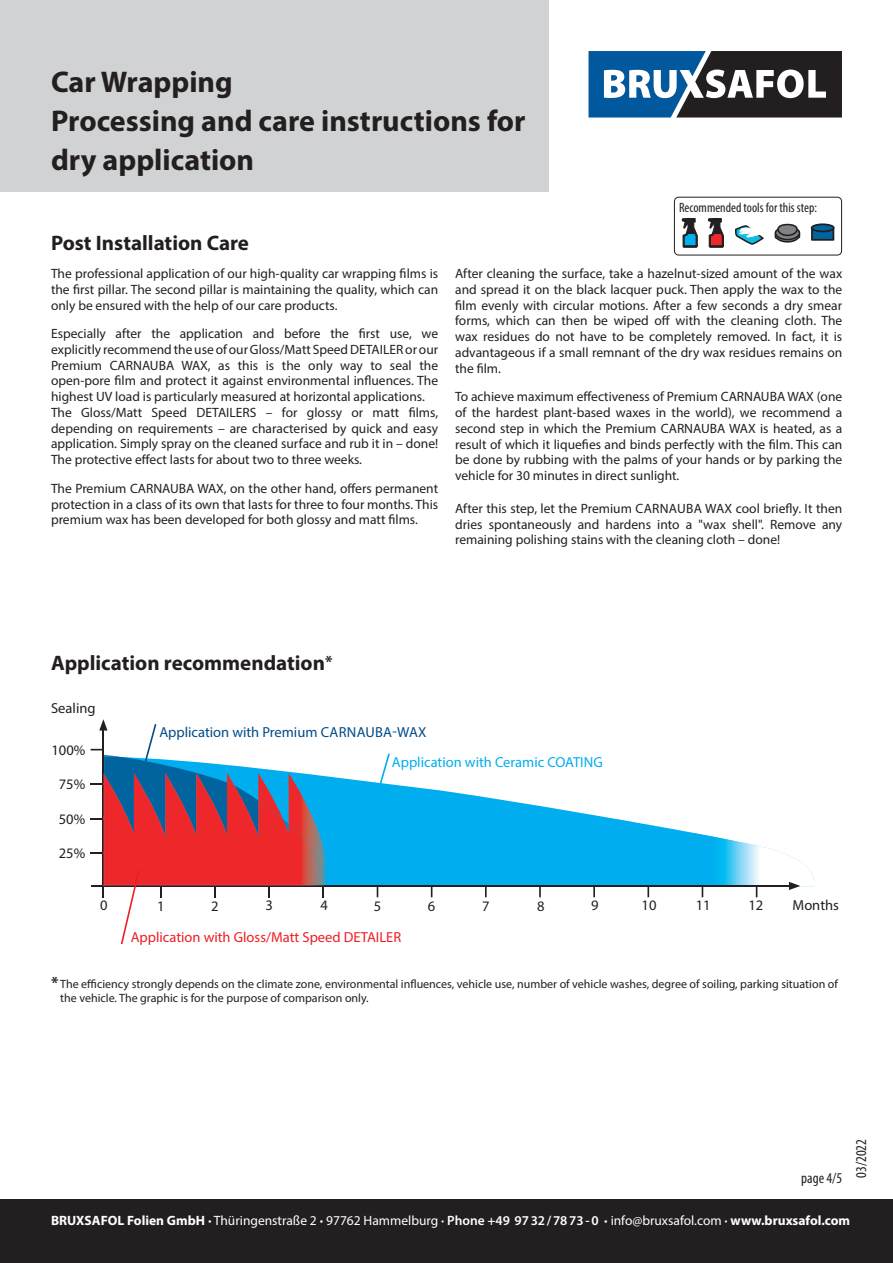
<style>
.page{position:relative;width:893px;height:1263px;background:#fff}
.page>*{position:absolute;margin:0;border:0;box-sizing:border-box;transform-origin:0 0}
.t1{font:700 30px/39px "Myriad Pro";color:#231f20}
.t2{font:700 21px "Myriad Pro";color:#231f20}
.t3{font:condensed 15px "Myriad Pro";color:#231f20}
.t4{font:14.55px "Myriad Pro";color:#231f20}
.t5{font:14.55px "Myriad Pro";color:#ee1d23}
.t6{font:14.55px "Myriad Pro";color:#004b87}
.t7{font:14.55px "Myriad Pro";color:#00aeef}
.t8{font:13.5px/15.8px "Myriad Pro";color:#231f20;text-align:justify}
.t9{font:13.5px "Myriad Pro";color:#fff}
.t10{font:condensed 13.5px "Myriad Pro";color:#231f20}
.t11{font:12px/14.4px "Myriad Pro";color:#231f20}
.s1{font-size:16.5px}
.s2{font-weight:700;font-size:16.5px}
.s3{font-weight:700}
.s4{font-weight:600}
</style>
<div class="page">
<div style="left:674px;top:197px;width:168px;height:58px;border:1px solid #231f20;border-radius:4px"></div>
<svg style="left:681px;top:196px;width:17px;height:52px"></svg>
<svg style="left:707px;top:196px;width:18px;height:52px"></svg>
<div style="left:812px;top:229px;width:21px;height:11px;background:#01649f"></div>
<div style="left:811px;top:228px;width:23px;height:13px;border:2px solid #231f20"></div>
<div style="left:812px;top:224px;width:22px;height:7px;background:#01649f;border-radius:50%"></div>
<div style="left:811px;top:223px;width:24px;height:9px;border:2px solid #231f20;border-radius:50%"></div>
<svg style="left:774px;top:226px;width:27px;height:17px"></svg>
<svg style="left:775px;top:227px;width:24px;height:13px"></svg>
<div style="left:775px;top:227px;width:25px;height:13px;border:2px solid #231f20;border-radius:50%"></div>
<div style="left:778px;top:225px;width:19px;height:10px;background:#808285;border-radius:50%"></div>
<div style="left:777px;top:224px;width:21px;height:12px;border:2px solid #231f20;border-radius:50%"></div>
<svg style="left:735px;top:225px;width:29px;height:20px"></svg>
<div style="left:0;top:1199px;width:893px;height:64px;background:#231f20"></div>
<div style="left:0;top:0;width:549px;height:191px;background:#d1d2d4"></div>
<svg style="left:588px;top:51px;width:254px;height:67px"></svg>
<svg style="left:325px;top:776px;width:366px;height:109px;fill:#00aeef"></svg>
<hr style="left:91px;top:885px;width:700px;height:2px;background:#231f20">
<svg style="left:539px;top:887px;width:2px;height:10px"></svg>
<svg style="left:647px;top:887px;width:2px;height:10px"></svg>
<svg style="left:593px;top:887px;width:2px;height:10px"></svg>
<svg style="left:485px;top:887px;width:2px;height:10px"></svg>
<svg style="left:691px;top:832px;width:124px;height:65px"></svg>
<svg style="left:374px;top:753px;width:17px;height:50px"></svg>
<svg style="left:91px;top:719px;width:234px;height:226px"></svg>
<h1 class="t1" style="left:51px;top:61px;width:476px">Car Wrapping<br>Processing and care instructions for dry application</h1>
<p class="t10" style="left:679px;top:199px;width:139px">Recommended tools for this step:</p>
<h2 class="t2" style="left:51px;top:229px;width:200px">Post Installation Care</h2>
<p class="t8" style="left:51px;top:266px;width:389px">The professional application of our high-quality car wrapping films is the first pillar. The second pillar is maintaining the quality, which can only be ensured with the help of our care products.</p>
<p class="t8" style="left:51px;top:326px;width:389px;text-align:left">Especially after the application and before the first use, we explicitly recommend the use of our Gloss/Matt Speed DETAILER or our Premium CARNAUBA WAX, as this is the only way to seal the open-pore film and protect it against environmental influences. The highest UV load is particularly measured at horizontal applications.<br>The Gloss/Matt Speed DETAILERS – for glossy or matt films, depending on requirements – are characterised by quick and easy application. Simply spray on the cleaned surface and rub it in – done!<br>The protective effect lasts for about two to three weeks.</p>
<p class="t8" style="left:51px;top:480px;width:389px">The Premium CARNAUBA WAX, on the other hand, offers permanent protection in a class of its own that lasts for three to four months. This premium wax has been developed for both glossy and matt films.</p>
<p class="t8" style="left:455px;top:266px;width:389px">After cleaning the surface, take a hazelnut-sized amount of the wax and spread it on the black lacquer puck. Then apply the wax to the film evenly with circular motions. After a few seconds a dry smear forms, which can then be wiped off with the cleaning cloth. The wax residues do not have to be completely removed. In fact, it is advantageous if a small remnant of the dry wax residues remains on the film.</p>
<p class="t8" style="left:455px;top:389px;width:389px">To achieve maximum effectiveness of Premium CARNAUBA WAX (one of the hardest plant-based waxes in the world), we recommend a second step in which the Premium CARNAUBA WAX is heated, as a result of which it liquefies and binds perfectly with the film. This can be done by rubbing with the palms of your hands or by parking the vehicle for 30 minutes in direct sunlight.</p>
<p class="t8" style="left:455px;top:500px;width:389px">After this step, let the Premium CARNAUBA WAX cool briefly. It then dries spontaneously and hardens into a "wax shell". Remove any remaining polishing stains with the cleaning cloth – done!</p>
<h2 class="t2" style="left:51px;top:649px;width:283px">Application recommendation<span class="s1">*</span></h2>
<p class="t4" style="left:51px;top:699px;width:46px">Sealing</p>
<p class="t4" style="left:51px;top:741px;width:35px">100%</p>
<p class="t4" style="left:59px;top:775px;width:28px">75%</p>
<p class="t4" style="left:59px;top:810px;width:28px">50%</p>
<p class="t4" style="left:59px;top:845px;width:28px">25%</p>
<p class="t6" style="left:159px;top:723px;width:268px">Application with Premium CARNAUBA-WAX</p>
<p class="t7" style="left:392px;top:753px;width:212px">Application with Ceramic COATING</p>
<p class="t4" style="left:100px;top:896px;width:9px">0</p>
<p class="t4" style="left:157px;top:897px;width:9px">1</p>
<p class="t4" style="left:211px;top:897px;width:9px">2</p>
<p class="t4" style="left:265px;top:896px;width:9px">3</p>
<p class="t4" style="left:320px;top:896px;width:9px">4</p>
<p class="t4" style="left:374px;top:897px;width:9px">5</p>
<p class="t4" style="left:428px;top:897px;width:9px">6</p>
<p class="t4" style="left:482px;top:897px;width:9px">7</p>
<p class="t4" style="left:537px;top:897px;width:9px">8</p>
<p class="t4" style="left:591px;top:896px;width:9px">9</p>
<p class="t4" style="left:642px;top:896px;width:16px">10</p>
<p class="t4" style="left:696px;top:896px;width:16px">11</p>
<p class="t4" style="left:748px;top:896px;width:16px">12</p>
<p class="t4" style="left:792px;top:896px;width:48px">Months</p>
<p class="t5" style="left:131px;top:928px;width:272px">Application with Gloss/Matt Speed DETAILER</p>
<p class="t11" style="left:60px;top:976px;width:779px;text-indent:-9px"><span class="s2">*</span> The efficiency strongly depends on the climate zone, environmental influences, vehicle use, number of vehicle washes, degree of soiling, parking situation of the vehicle. The graphic is for the purpose of comparison only.</p>
<p class="t3" style="left:852px;top:1178px;width:40px;rotate:-90deg">03/2022</p>
<p class="t3" style="left:801px;top:1169px;width:42px">page 4/5</p>
<p class="t9" style="left:51px;top:1212px;width:801px"><span class="s3">BRUXSAFOL Folien GmbH ·</span> Thüringenstraße 2 <span class="s3">·</span> 97762 Hammelburg <span class="s4">· Phone +49 97 32 / 78 73 - 0</span> <span class="s3">·</span> info@bruxsafol.com <span class="s4">·</span> <span class="s3">www.bruxsafol.com</span></p>
</div>
